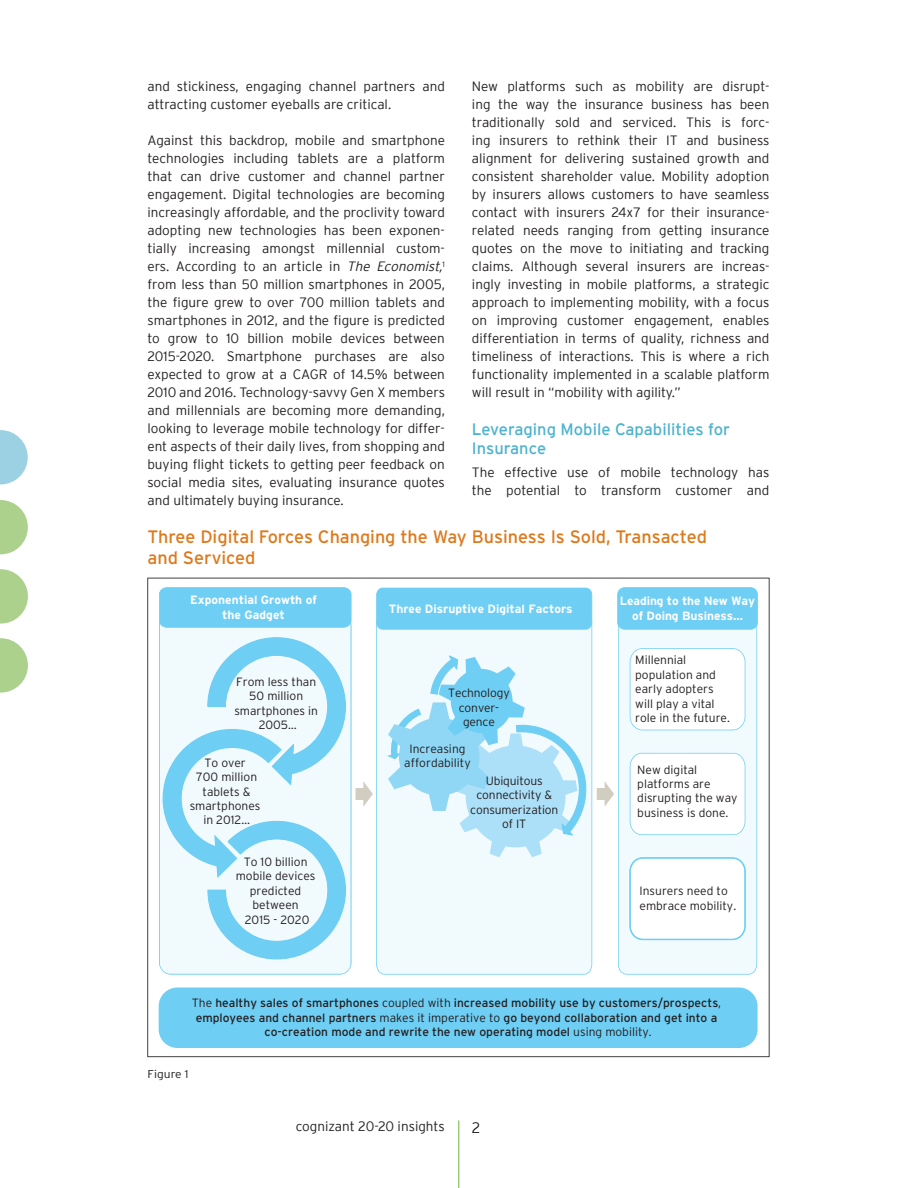
<style>
.page{position:relative;width:918px;height:1188px;background:#fff}
.page>*{position:absolute;margin:0;border:0;box-sizing:border-box;transform-origin:0 0}
.t1{font:18px/21.6px "Interstate";color:#de791b}
.H1_-_Head{font:16.5px/19.5px "Interstate";color:#4db3cf}
.t2{font:300 15px "Interstate";color:#231f20}
.P1_-_Para{font:300 13.5px/18px "Interstate";color:#231f20}
.t3{font:300 12px/14.4px "Interstate";color:#231f20;text-align:center}
.t4{font:12px/14.4px "Interstate";color:#231f20;text-align:center}
.t5{font:700 12px/14.4px "Interstate";color:#fff;text-align:center}
.t6{font:300 11.4px "Interstate";color:#231f20;scale:1.06 1}
.s1{font-style:italic}
.s2{font-weight:300}
</style>
<div class="page">
<svg style="left:0;top:430px;width:28px;height:54px"></svg>
<svg style="left:0;top:500px;width:28px;height:54px"></svg>
<svg style="left:0;top:569px;width:28px;height:55px"></svg>
<svg style="left:0;top:638px;width:28px;height:55px"></svg>
<hr style="left:458px;top:1120px;width:1px;height:68px;background:#6cb43f">
<svg style="left:147px;top:578px;width:623px;height:479px"></svg>
<svg style="left:159px;top:628px;width:192px;height:347px;fill:#f1fafd"></svg>
<div style="left:618px;top:630px;width:139px;height:345px;background:#f1fafd"></div>
<div style="left:159px;top:587px;width:192px;height:41px;background:#6fcef4"></div>
<div style="left:159px;top:987px;width:599px;height:61px;background:#6fcef4"></div>
<svg style="left:597px;top:781px;width:17px;height:26px"></svg>
<div style="left:617px;top:587px;width:141px;height:43px;background:#6fcef4"></div>
<svg style="left:157px;top:637px;width:216px;height:329px"></svg>
<svg style="left:376px;top:630px;width:216px;height:345px;fill:#f1fafd"></svg>
<svg style="left:630px;top:648px;width:115px;height:82px"></svg>
<svg style="left:630px;top:753px;width:115px;height:82px"></svg>
<svg style="left:629px;top:857px;width:117px;height:83px"></svg>
<div style="left:376px;top:588px;width:216px;height:42px;background:#6fcef4"></div>
<svg style="left:387px;top:655px;width:200px;height:202px"></svg>
<p class="P1_-_Para" style="left:147px;top:78px;width:299px">and stickiness, engaging channel partners and attracting customer eyeballs are critical.</p>
<p class="P1_-_Para" style="left:147px;top:132px;width:300px;text-align:justify">Against this backdrop, mobile and smartphone technologies including tablets are a platform that can drive customer and channel partner engagement. Digital technologies are becoming increasingly affordable, and the proclivity toward adopting new technologies has been exponen&shy;tially increasing amongst millennial custom&shy;ers. According to an article in <span class="s1">The Economist,</span><sup>1 </sup>from less than 50 million smartphones in 2005, the figure grew to over 700 million tablets and smartphones in 2012, and the figure is predicted to grow to 10 billion mobile devices between 2015-2020. Smartphone purchases are also expected to grow at a CAGR of 14.5% between 2010 and 2016. Technology-savvy Gen X members and millennials are becoming more demanding, looking to leverage mobile technology for differ&shy;ent aspects of their daily lives, from shopping and buying flight tickets to getting peer feedback on social media sites, evaluating insurance quotes and ultimately buying insurance.</p>
<p class="P1_-_Para" style="left:472px;top:78px;width:299px;text-align:justify">New platforms such as mobility are disrupt&shy;ing the way the insurance business has been traditionally sold and serviced. This is forc&shy;ing insurers to rethink their IT and business alignment for delivering sustained growth and consistent shareholder value. Mobility adoption by insurers allows customers to have seamless contact with insurers 24x7 for their insurance&shy;related needs ranging from getting insurance quotes on the move to initiating and tracking claims. Although several insurers are increas&shy;ingly investing in mobile platforms, a strategic approach to implementing mobility, with a focus on improving customer engagement, enables differentiation in terms of quality, richness and timeliness of interactions. This is where a rich functionality implemented in a scalable platform will result in “mobility with agility.”</p>
<p class="H1_-_Head" style="left:472px;top:419px;width:260px">Leveraging Mobile Capabilities for<br>Insurance</p>
<p class="P1_-_Para" style="left:472px;top:463px;width:299px">The effective use of mobile technology has the potential to transform customer and</p>
<p class="t1" style="left:148px;top:525px;width:561px">Three Digital Forces Changing the Way Business Is Sold, Transacted and Serviced</p>
<p class="t5" style="left:190px;top:593px;width:128px">Exponential Growth of the Gadget</p>
<p class="t3" style="left:234px;top:674px;width:85px">From less than<br>50 million smartphones in<br>2005…</p>
<p class="t3" style="left:190px;top:755px;width:72px">To over<br>700 million tablets &amp; smartphones in 2012…</p>
<p class="t3" style="left:236px;top:854px;width:81px">To 10 billion mobile devices predicted between<br>2015 - 2020</p>
<p class="t5" style="left:389px;top:601px;width:185px">Three Disruptive Digital Factors</p>
<p class="t3" style="left:448px;top:686px;width:63px">Technology conver&shy;gence</p>
<p class="t3" style="left:404px;top:741px;width:68px">Increasing affordability</p>
<p class="t3" style="left:470px;top:773px;width:90px">Ubiquitous connectivity &amp; consumerization of IT</p>
<p class="t5" style="left:620px;top:594px;width:137px">Leading to the New Way of Doing Business...</p>
<p class="t3" style="left:635px;top:653px;width:96px;text-align:left">Millennial population and early adopters will play a vital role in the future.</p>
<p class="t3" style="left:637px;top:762px;width:102px;text-align:left">New digital platforms are disrupting the way business is done.</p>
<p class="t3" style="left:640px;top:884px;width:98px;text-align:left">Insurers need to embrace mobility.</p>
<p class="t4" style="left:192px;top:996px;width:531px"><span class="s2">The</span> healthy sales of smartphones <span class="s2">coupled with</span> increased mobility use by customers/prospects<span class="s2">, </span>employees and channel partners <span class="s2">makes it imperative to</span> go beyond collaboration and get into a co-creation mode and rewrite the new operating model <span class="s2">using mobility.</span></p>
<p class="t6" style="left:148px;top:1067px;width:40px">Figure 1</p>
<p class="P1_-_Para" style="left:296px;top:1117px;width:151px">cognizant 20-20 insights</p>
<p class="t2" style="left:472px;top:1119px;width:10px">2</p>
</div>
